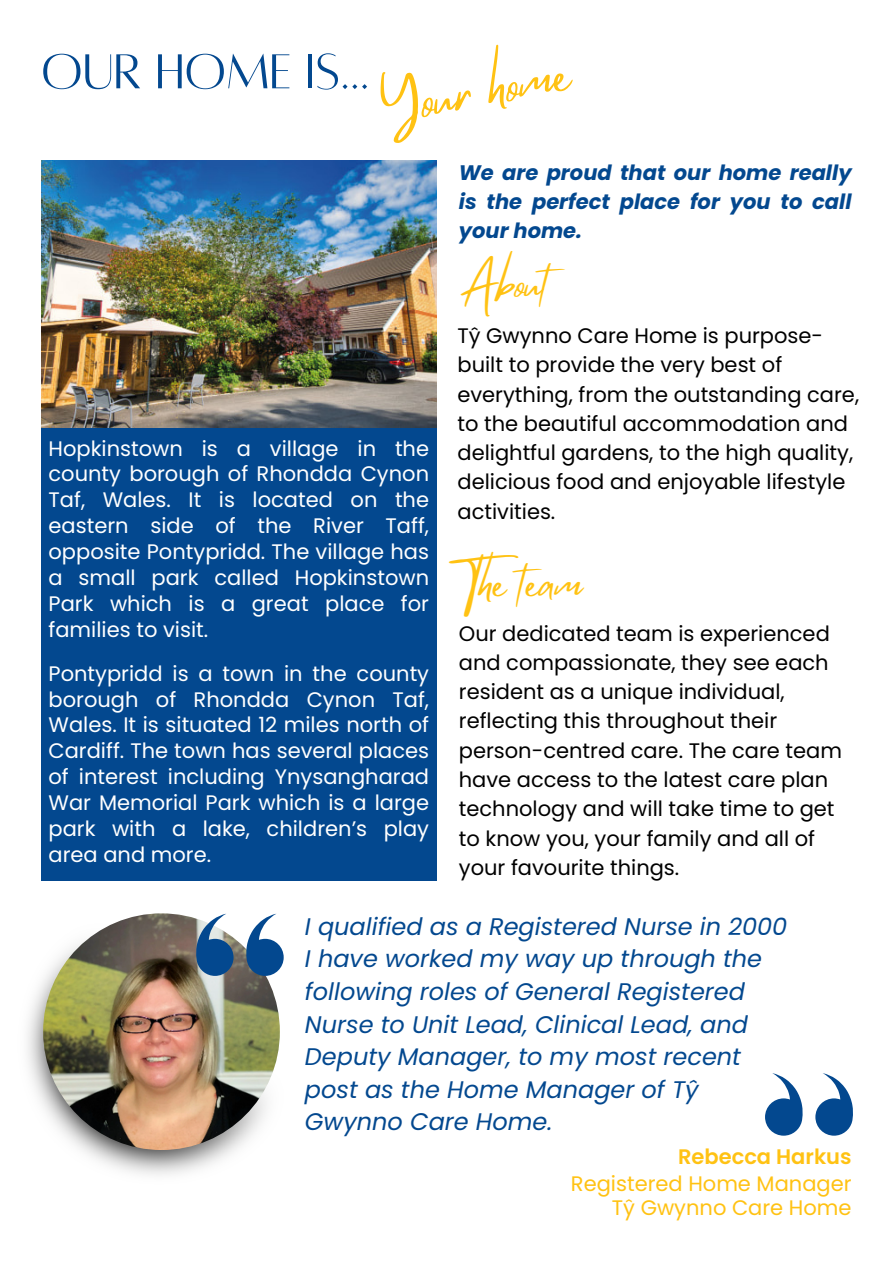
<style>
.page{position:relative;width:894px;height:1264px;background:#fff}
.page>*{position:absolute;margin:0;border:0;box-sizing:border-box;transform-origin:0 0}
.t1{font:54px "Alta regular";color:#03488f}
.t2{font:54px "Mistrully";color:#ffc213}
.t3{font:42px "Mistrully";color:#ffc213}
.t4{font:italic 24px/32.7px "Poppins";color:#03488f}
.t5{font:21px/29.2px "Poppins";color:#000}
.t6{font:21px/25.8px "Poppins";color:#fff;text-align:justify}
.t7{font:italic 700 21px/29.2px "Poppins";color:#03488f;text-align:justify}
.t8{font:21px "Poppins";color:#ffc213}
.t9{font:600 21px "Poppins";color:#ffc213}
</style>
<div class="page">
<div style="left:41px;top:401px;width:395px;height:479px;background:#03488f"></div>
<img style="left:41px;top:161px;width:395px;height:266px">
<img style="left:27px;top:914px;width:257px;height:261px">
<img style="left:43px;top:913px;width:237px;height:236px;border-radius:50%">
<svg style="left:196px;top:913px;width:37px;height:62px"></svg>
<svg style="left:246px;top:913px;width:37px;height:62px"></svg>
<svg style="left:815px;top:1073px;width:37px;height:62px"></svg>
<svg style="left:765px;top:1073px;width:37px;height:62px"></svg>
<p class="t1" style="left:41px;top:45px;width:330px">OUR HOME IS...</p>
<p class="t2" style="left:373px;top:64px;width:193px;rotate:-10deg">Your home</p>
<h3 class="t7" style="left:458px;top:158px;width:394px">We are proud that our home really is the perfect place for you to call your home.</h3>
<p class="t3" style="left:458px;top:250px;width:114px">About</p>
<p class="t6" style="left:48px;top:435px;width:382px">Hopkinstown is a village in the county borough of Rhondda Cynon Taf, Wales. It is located on the eastern side of the River Taff, opposite Pontypridd. The village has a small park called Hopkinstown Park which is a great place for families to visit.</p>
<h4 class="t6" style="left:48px;top:660px;width:382px">Pontypridd is a town in the county borough of Rhondda Cynon Taf, Wales. It is situated 12 miles north of Cardiff. The town has several places of interest including Ynysangharad War Memorial Park which is a large park with a lake, children’s play area and more.</h4>
<h2 class="t5" style="left:457px;top:321px;width:403px">Tŷ Gwynno Care Home is purpose&shy;built to provide the very best of everything, from the outstanding care, to the beautiful accommodation and delightful gardens, to the high quality, delicious food and enjoyable lifestyle activities.</h2>
<p class="t3" style="left:458px;top:549px;width:125px">The team</p>
<p class="t5" style="left:458px;top:618px;width:384px">Our dedicated team is experienced and compassionate, they see each resident as a unique individual, reflecting this throughout their person-centred care. The care team have access to the latest care plan technology and will take time to get to know you, your family and all of your favourite things.</p>
<h1 class="t4" style="left:305px;top:909px;width:484px">I qualified as a Registered Nurse in 2000<br>I have worked my way up through the following roles of General Registered<br>Nurse to Unit Lead, Clinical Lead, and<br>Deputy Manager, to my most recent post as the Home Manager of Tŷ<br>Gwynno Care Home.</h1>
<h2 class="t9" style="left:677px;top:1141px;width:175px">Rebecca Harkus</h2>
<p class="t8" style="left:570px;top:1168px;width:282px">Registered Home Manager</p>
<p class="t8" style="left:611px;top:1193px;width:241px">Tŷ Gwynno Care Home</p>
</div>
